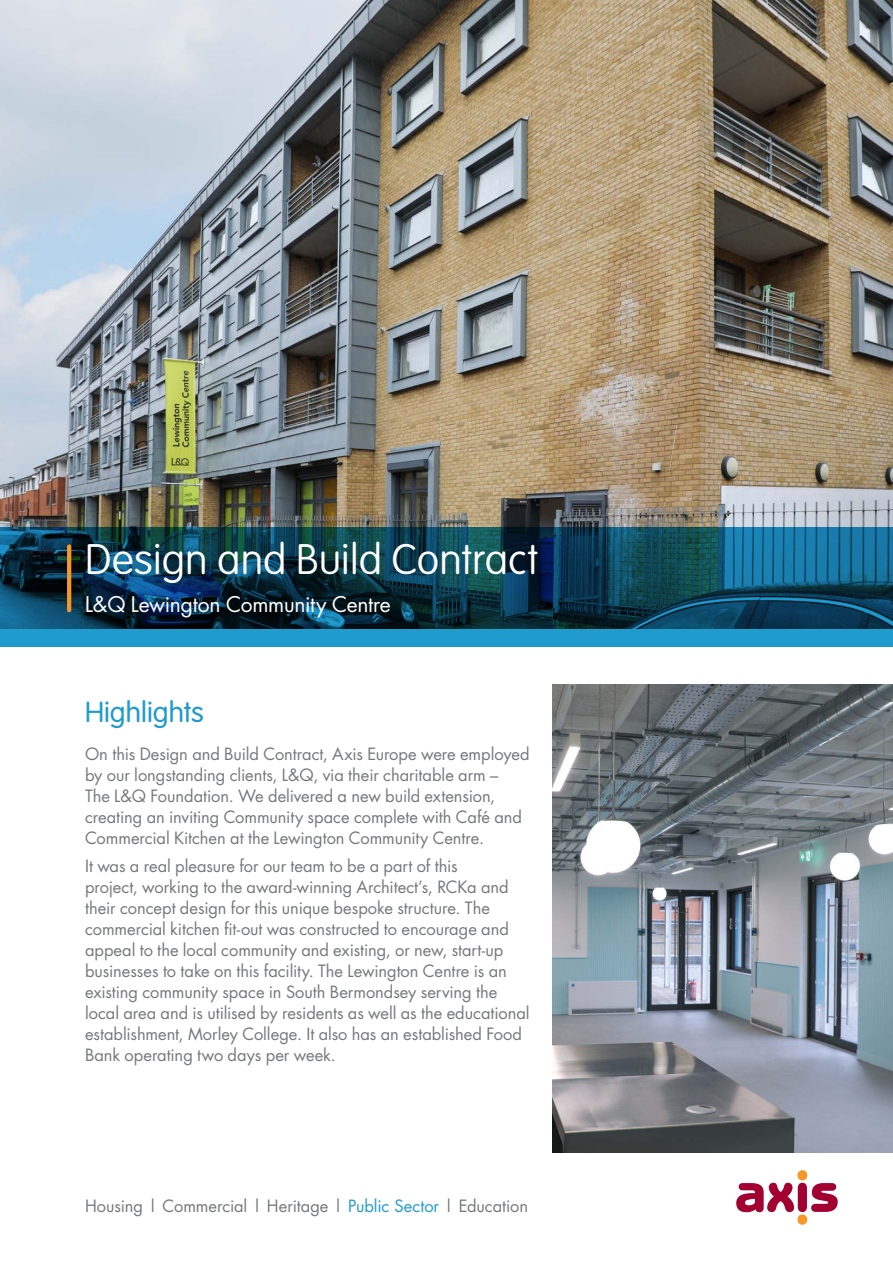
<style>
.page{position:relative;width:893px;height:1263px;background:#fff}
.page>*{position:absolute;margin:0;border:0;box-sizing:border-box;transform-origin:0 0}
.t1{font:100 42px "VAG Rounded";letter-spacing:.005em;color:#fff}
.t2{font:300 28.5px "VAG Rounded";color:#209bce}
.t3{font:21px "Futura";letter-spacing:-.015em;color:#fff}
.BODY_COPY{font:16.5px/21px "Futura";letter-spacing:-.005em;color:#76787b}
.s1{color:#209bce}
</style>
<div class="page">
<img style="left:0;top:0;width:893px;height:527px">
<svg style="left:0;top:527px;width:893px;height:102px;background:#0c3e54"></svg>
<div style="left:0;top:629px;width:893px;height:17px;background:#209bce"></div>
<hr style="left:67px;top:546px;width:4px;height:64px;background:#f79727">
<div style="left:797px;top:1170px;width:10px;height:10px;background:#f79727;border-radius:50%"></div>
<div style="left:797px;top:1214px;width:10px;height:11px;background:#f79727;border-radius:50%"></div>
<svg style="left:736px;top:1183px;width:102px;height:29px"></svg>
<img style="left:553px;top:685px;width:340px;height:467px">
<p class="t1" style="left:85px;top:536px;width:454px">Design and Build Contract</p>
<p class="t3" style="left:85px;top:590px;width:307px">L&amp;Q Lewington Community Centre</p>
<p class="t2" style="left:85px;top:696px;width:120px">Highlights</p>
<p class="BODY_COPY" style="left:85px;top:743px;width:446px">On this Design and Build Contract, Axis Europe were employed by our longstanding clients, L&amp;Q, via their charitable arm –<br>The L&amp;Q Foundation. We delivered a new build extension, creating an inviting Community space complete with Café and Commercial Kitchen at the Lewington Community Centre.</p>
<p class="BODY_COPY" style="left:85px;top:855px;width:446px">It was a real pleasure for our team to be a part of this<br>project, working to the award-winning Architect’s, RCKa and their concept design for this unique bespoke structure. The commercial kitchen fit-out was constructed to encourage and appeal to the local community and existing, or new, start-up businesses to take on this facility. The Lewington Centre is an existing community space in South Bermondsey serving the local area and is utilised by residents as well as the educational establishment, Morley College. It also has an established Food Bank operating two days per week.</p>
<p class="BODY_COPY" style="left:85px;top:1195px;width:445px">Housing | Commercial | Heritage | <span class="s1">Public Sector</span> | Education</p>
</div>
